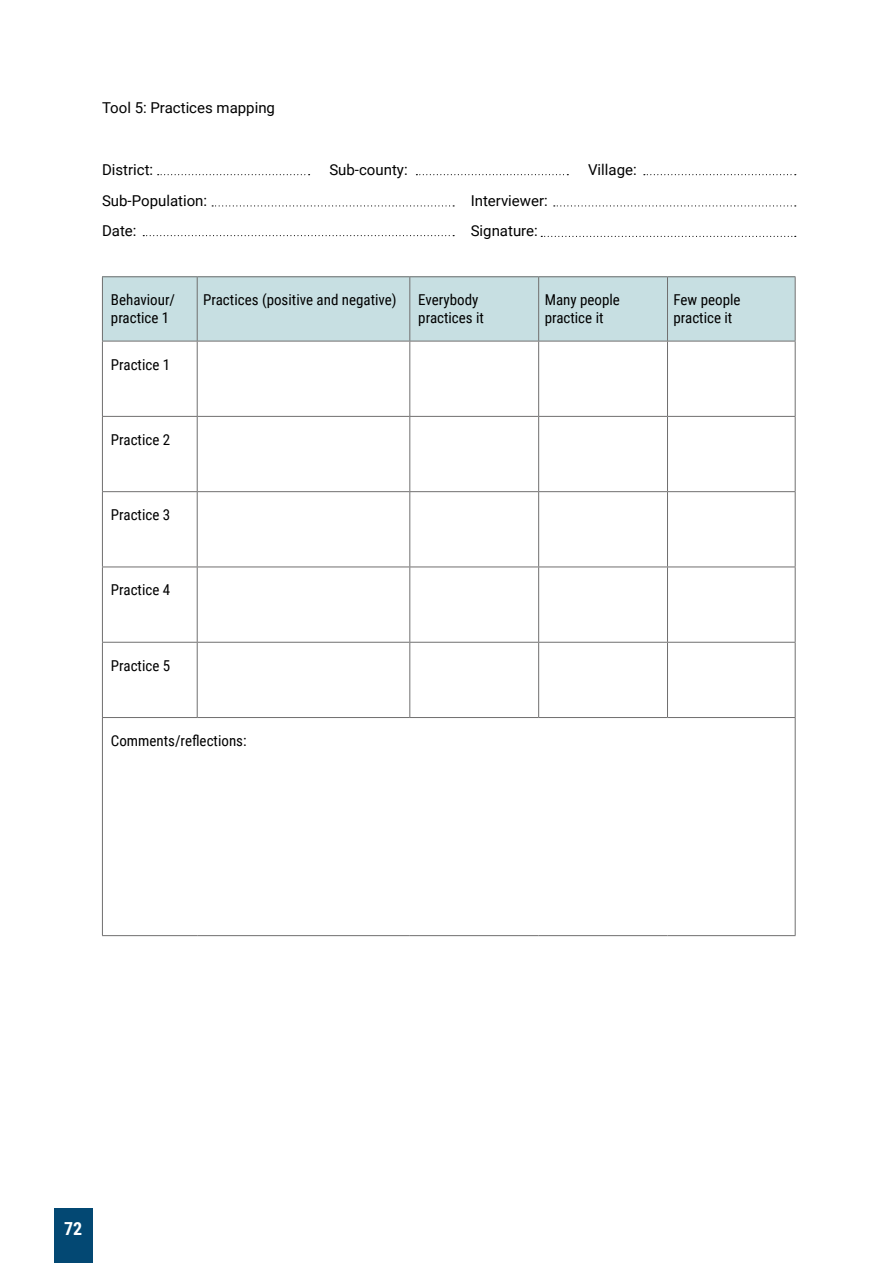
<style>
.page{position:relative;width:893px;height:1263px;background:#fff}
.page>*{position:absolute;margin:0;border:0;box-sizing:border-box;transform-origin:0 0}
.t1{font:700 18px "Roboto Condensed";color:#fff}
.t2{font:15px/18px "Roboto Condensed";color:#000}
.t3{font:15px/30.8px "Roboto";color:#000}
</style>
<div class="page">
<svg style="left:541px;top:236px;width:255px;height:1px"></svg>
<svg style="left:143px;top:235px;width:311px;height:1px"></svg>
<svg style="left:554px;top:205px;width:242px;height:1px"></svg>
<svg style="left:212px;top:205px;width:242px;height:1px"></svg>
<svg style="left:644px;top:174px;width:152px;height:1px"></svg>
<svg style="left:416px;top:174px;width:152px;height:1px"></svg>
<svg style="left:158px;top:174px;width:152px;height:1px"></svg>
<div style="left:102px;top:277px;width:95px;height:64px;background:#c7dfe2"></div>
<div style="left:197px;top:277px;width:213px;height:64px;background:#c7dfe2"></div>
<div style="left:410px;top:277px;width:129px;height:64px;background:#c7dfe2"></div>
<div style="left:539px;top:277px;width:128px;height:64px;background:#c7dfe2"></div>
<div style="left:667px;top:277px;width:128px;height:64px;background:#c7dfe2"></div>
<hr style="left:102px;top:276px;width:95px;height:1px;background:#706f6f">
<hr style="left:102px;top:277px;width:1px;height:64px;background:#706f6f">
<hr style="left:197px;top:276px;width:213px;height:1px;background:#706f6f">
<hr style="left:197px;top:277px;width:1px;height:64px;background:#706f6f">
<hr style="left:410px;top:276px;width:129px;height:1px;background:#706f6f">
<hr style="left:409px;top:277px;width:1px;height:64px;background:#706f6f">
<hr style="left:539px;top:276px;width:128px;height:1px;background:#706f6f">
<hr style="left:538px;top:277px;width:1px;height:64px;background:#706f6f">
<hr style="left:667px;top:276px;width:128px;height:1px;background:#706f6f">
<hr style="left:667px;top:277px;width:1px;height:64px;background:#706f6f">
<hr style="left:795px;top:277px;width:1px;height:64px;background:#706f6f">
<hr style="left:102px;top:341px;width:95px;height:1px;background:#706f6f">
<hr style="left:102px;top:341px;width:1px;height:75px;background:#706f6f">
<hr style="left:197px;top:341px;width:213px;height:1px;background:#706f6f">
<hr style="left:197px;top:341px;width:1px;height:75px;background:#706f6f">
<hr style="left:410px;top:341px;width:129px;height:1px;background:#706f6f">
<hr style="left:409px;top:341px;width:1px;height:75px;background:#706f6f">
<hr style="left:539px;top:341px;width:128px;height:1px;background:#706f6f">
<hr style="left:538px;top:341px;width:1px;height:75px;background:#706f6f">
<hr style="left:667px;top:341px;width:128px;height:1px;background:#706f6f">
<hr style="left:667px;top:341px;width:1px;height:75px;background:#706f6f">
<hr style="left:795px;top:341px;width:1px;height:75px;background:#706f6f">
<hr style="left:102px;top:416px;width:95px;height:1px;background:#706f6f">
<hr style="left:102px;top:417px;width:1px;height:74px;background:#706f6f">
<hr style="left:197px;top:416px;width:213px;height:1px;background:#706f6f">
<hr style="left:197px;top:417px;width:1px;height:74px;background:#706f6f">
<hr style="left:410px;top:416px;width:129px;height:1px;background:#706f6f">
<hr style="left:409px;top:417px;width:1px;height:74px;background:#706f6f">
<hr style="left:539px;top:416px;width:128px;height:1px;background:#706f6f">
<hr style="left:538px;top:417px;width:1px;height:74px;background:#706f6f">
<hr style="left:667px;top:416px;width:128px;height:1px;background:#706f6f">
<hr style="left:667px;top:417px;width:1px;height:74px;background:#706f6f">
<hr style="left:795px;top:417px;width:1px;height:74px;background:#706f6f">
<hr style="left:102px;top:491px;width:95px;height:1px;background:#706f6f">
<hr style="left:102px;top:492px;width:1px;height:75px;background:#706f6f">
<hr style="left:197px;top:491px;width:213px;height:1px;background:#706f6f">
<hr style="left:197px;top:492px;width:1px;height:75px;background:#706f6f">
<hr style="left:410px;top:491px;width:129px;height:1px;background:#706f6f">
<hr style="left:409px;top:492px;width:1px;height:75px;background:#706f6f">
<hr style="left:539px;top:491px;width:128px;height:1px;background:#706f6f">
<hr style="left:538px;top:492px;width:1px;height:75px;background:#706f6f">
<hr style="left:667px;top:491px;width:128px;height:1px;background:#706f6f">
<hr style="left:667px;top:492px;width:1px;height:75px;background:#706f6f">
<hr style="left:795px;top:492px;width:1px;height:75px;background:#706f6f">
<hr style="left:102px;top:567px;width:95px;height:1px;background:#706f6f">
<hr style="left:102px;top:567px;width:1px;height:75px;background:#706f6f">
<hr style="left:197px;top:567px;width:213px;height:1px;background:#706f6f">
<hr style="left:197px;top:567px;width:1px;height:75px;background:#706f6f">
<hr style="left:410px;top:567px;width:129px;height:1px;background:#706f6f">
<hr style="left:409px;top:567px;width:1px;height:75px;background:#706f6f">
<hr style="left:539px;top:567px;width:128px;height:1px;background:#706f6f">
<hr style="left:538px;top:567px;width:1px;height:75px;background:#706f6f">
<hr style="left:667px;top:567px;width:128px;height:1px;background:#706f6f">
<hr style="left:667px;top:567px;width:1px;height:75px;background:#706f6f">
<hr style="left:795px;top:567px;width:1px;height:75px;background:#706f6f">
<hr style="left:102px;top:642px;width:95px;height:1px;background:#706f6f">
<hr style="left:102px;top:643px;width:1px;height:74px;background:#706f6f">
<hr style="left:197px;top:642px;width:213px;height:1px;background:#706f6f">
<hr style="left:197px;top:643px;width:1px;height:74px;background:#706f6f">
<hr style="left:410px;top:642px;width:129px;height:1px;background:#706f6f">
<hr style="left:409px;top:643px;width:1px;height:74px;background:#706f6f">
<hr style="left:539px;top:642px;width:128px;height:1px;background:#706f6f">
<hr style="left:538px;top:643px;width:1px;height:74px;background:#706f6f">
<hr style="left:667px;top:642px;width:128px;height:1px;background:#706f6f">
<hr style="left:667px;top:643px;width:1px;height:74px;background:#706f6f">
<hr style="left:795px;top:643px;width:1px;height:74px;background:#706f6f">
<hr style="left:102px;top:717px;width:95px;height:1px;background:#706f6f">
<hr style="left:102px;top:718px;width:1px;height:217px;background:#706f6f">
<hr style="left:197px;top:717px;width:213px;height:1px;background:#706f6f">
<hr style="left:410px;top:717px;width:129px;height:1px;background:#706f6f">
<hr style="left:539px;top:717px;width:128px;height:1px;background:#706f6f">
<hr style="left:667px;top:717px;width:128px;height:1px;background:#706f6f">
<hr style="left:795px;top:718px;width:1px;height:217px;background:#706f6f">
<hr style="left:102px;top:935px;width:95px;height:1px;background:#706f6f">
<hr style="left:197px;top:935px;width:213px;height:1px;background:#706f6f">
<hr style="left:410px;top:935px;width:129px;height:1px;background:#706f6f">
<hr style="left:539px;top:935px;width:128px;height:1px;background:#706f6f">
<hr style="left:667px;top:935px;width:128px;height:1px;background:#706f6f">
<div style="left:54px;top:1209px;width:38px;height:54px;background:#034873"></div>
<p class="t3" style="left:102px;top:92px;width:174px">Tool 5: Practices mapping</p>
<p class="t3" style="left:102px;top:154px;width:107px">District:<br>Sub-Population:<br>Date:</p>
<p class="t3" style="left:329px;top:154px;width:80px">Sub-county:</p>
<p class="t3" style="left:471px;top:184px;width:79px">Interviewer:<br>Signature:</p>
<p class="t3" style="left:588px;top:154px;width:50px">Village:</p>
<p class="t2" style="left:111px;top:290px;width:66px">Behaviour/ practice 1</p>
<p class="t2" style="left:203px;top:290px;width:195px">Practices (positive and negative)</p>
<p class="t2" style="left:418px;top:290px;width:67px">Everybody practices it</p>
<p class="t2" style="left:545px;top:290px;width:77px">Many people practice it</p>
<p class="t2" style="left:673px;top:290px;width:69px">Few people practice it</p>
<p class="t2" style="left:111px;top:355px;width:61px">Practice 1</p>
<p class="t2" style="left:111px;top:430px;width:61px">Practice 2</p>
<p class="t2" style="left:111px;top:505px;width:61px">Practice 3</p>
<p class="t2" style="left:111px;top:580px;width:61px">Practice 4</p>
<p class="t2" style="left:111px;top:656px;width:61px">Practice 5</p>
<p class="t2" style="left:111px;top:731px;width:137px">Comments/reflections:</p>
<p class="t1" style="left:64px;top:1216px;width:20px">72</p>
</div>
